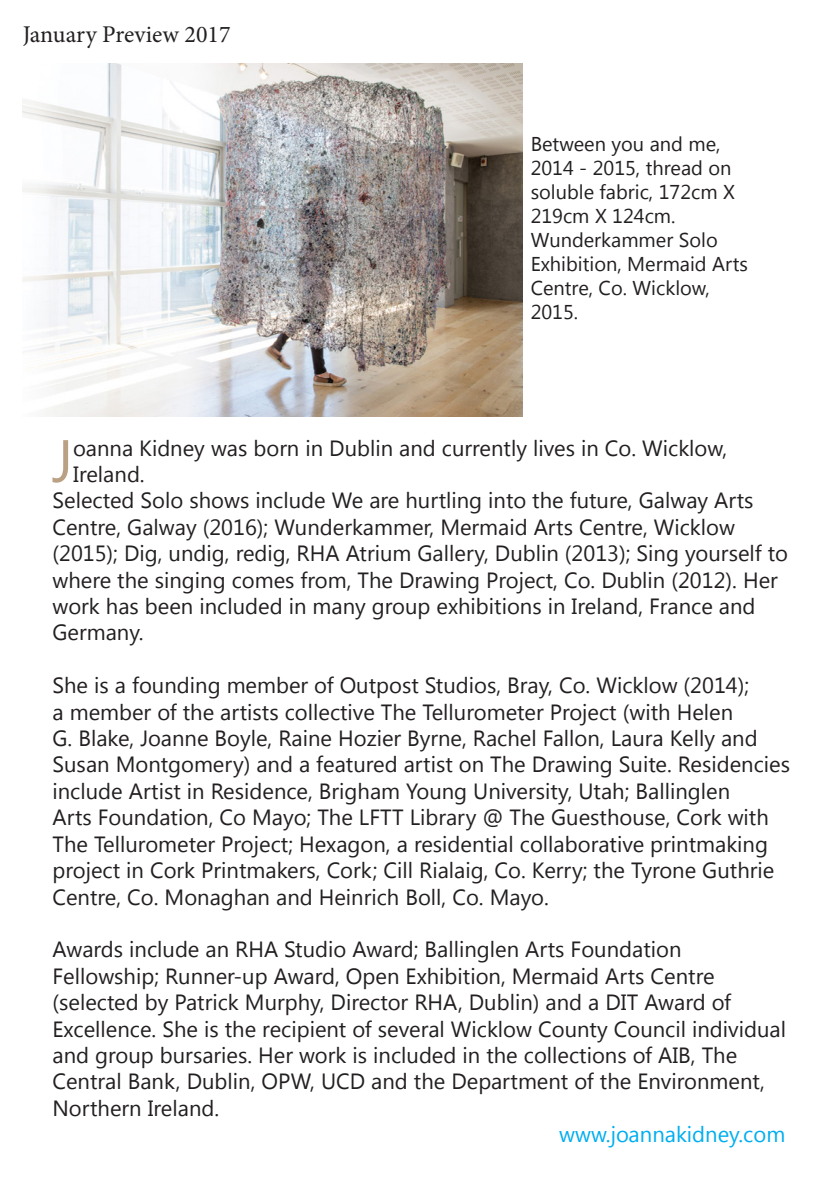
<style>
.page{position:relative;width:840px;height:1191px;background:#fff}
.page>*{position:absolute;margin:0;border:0;box-sizing:border-box;transform-origin:0 0}
.t1{font:59.8px "Segoe UI";color:#baa183}
.t2{font:24px "Minion Pro";color:#231f20}
.t3{font:22px/26.4px "Segoe UI";color:#231f20}
.t4{font:22px "Segoe UI";color:#00aeef}
.t5{font:20px/24px "Segoe UI";color:#231f20}
</style>
<div class="page">
<img style="left:23px;top:64px;width:499px;height:353px">
<p class="t2" style="left:23px;top:18px;width:209px">January Preview 2017</p>
<p class="t5" style="left:530px;top:131px;width:219px">Between you and me,<br>2014 - 2015, thread on soluble fabric, 172cm X<br>219cm X 124cm.<br>Wunderkammer Solo<br>Exhibition, Mermaid Arts<br>Centre, Co. Wicklow,<br>2015.</p>
<h1 class="t1" style="left:52px;top:419px;width:23px">J</h1>
<p class="t3" style="left:73px;top:433px;width:655px">oanna Kidney was born in Dublin and currently lives in Co. Wicklow,</p>
<p class="t3" style="left:73px;top:460px;width:73px">Ireland.</p>
<p class="t3" style="left:52px;top:486px;width:702px">Selected Solo shows include We are hurtling into the future, Galway Arts</p>
<p class="t3" style="left:52px;top:513px;width:683px">Centre, Galway (2016); Wunderkammer, Mermaid Arts Centre, Wicklow</p>
<p class="t3" style="left:52px;top:539px;width:736px">(2015); Dig, undig, redig, RHA Atrium Gallery, Dublin (2013); Sing yourself to</p>
<p class="t3" style="left:52px;top:565px;width:726px">where the singing comes from, The Drawing Project, Co. Dublin (2012). Her</p>
<p class="t3" style="left:52px;top:592px;width:704px">work has been included in many group exhibitions in Ireland, France and</p>
<p class="t3" style="left:52px;top:618px;width:92px">Germany.</p>
<p class="t3" style="left:52px;top:671px;width:738px">She is a founding member of Outpost Studios, Bray, Co. Wicklow (2014);<br>a member of the artists collective The Tellurometer Project (with Helen<br>G. Blake, Joanne Boyle, Raine Hozier Byrne, Rachel Fallon, Laura Kelly and Susan Montgomery) and a featured artist on The Drawing Suite. Residencies include Artist in Residence, Brigham Young University, Utah; Ballinglen<br>Arts Foundation, Co Mayo; The LFTT Library @ The Guesthouse, Cork with The Tellurometer Project; Hexagon, a residential collaborative printmaking project in Cork Printmakers, Cork; Cill Rialaig, Co. Kerry; the Tyrone Guthrie Centre, Co. Monaghan and Heinrich Boll, Co. Mayo.</p>
<p class="t3" style="left:52px;top:935px;width:734px">Awards include an RHA Studio Award; Ballinglen Arts Foundation Fellowship; Runner-up Award, Open Exhibition, Mermaid Arts Centre (selected by Patrick Murphy, Director RHA, Dublin) and a DIT Award of Excellence. She is the recipient of several Wicklow County Council individual and group bursaries. Her work is included in the collections of AIB, The Central Bank, Dublin, OPW, UCD and the Department of the Environment, Northern Ireland.</p>
<p class="t4" style="left:559px;top:1119px;width:227px">www.joannakidney.com</p>
</div>
